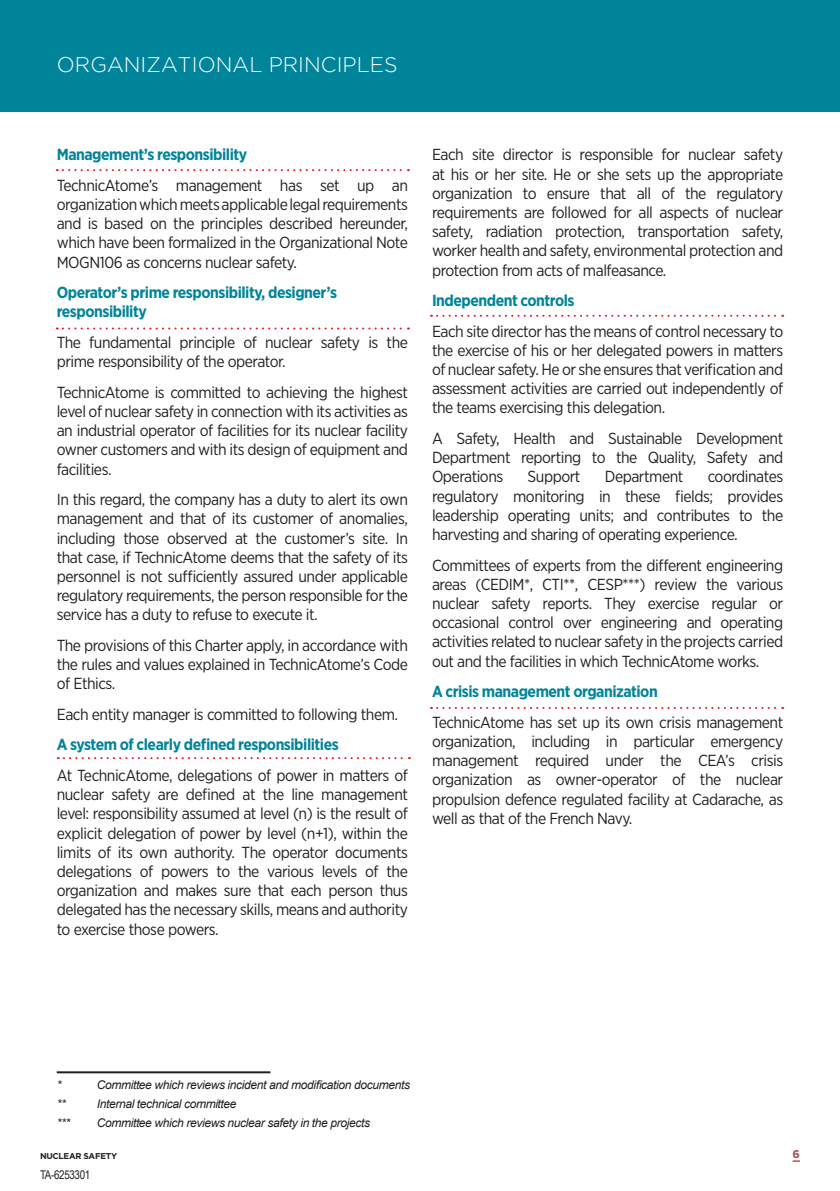
<style>
.page{position:relative;width:840px;height:1191px;background:#fff}
.page>*{position:absolute;margin:0;border:0;box-sizing:border-box;transform-origin:0 0}
.t1{font:300 21.2px "Gotham";letter-spacing:.005em;color:#fff}
.t2{font:16px/19.2px "Gotham Narrow";letter-spacing:-.03em;color:#231f20;text-align:justify}
.t3{font:700 16px/19.2px "Gotham Narrow";letter-spacing:-.03em;color:#00849a}
.t4{font:italic 12px "Arial";letter-spacing:-.03em;color:#231f20}
.t5{font:12px "Arial Narrow";letter-spacing:-.03em;color:#231f20}
.t6{font:700 11.2px "Gotham";color:#ad475d}
.t7{font:700 8.4px "Gotham";letter-spacing:-.03em;color:#231f20}
</style>
<div class="page">
<div style="left:0;top:0;width:839px;height:112px;background:#00849a"></div>
<svg style="left:57px;top:169px;width:352px;height:2px"></svg>
<svg style="left:57px;top:327px;width:352px;height:2px"></svg>
<svg style="left:58px;top:757px;width:352px;height:2px"></svg>
<svg style="left:431px;top:315px;width:351px;height:2px"></svg>
<svg style="left:431px;top:707px;width:351px;height:2px"></svg>
<hr style="left:57px;top:1071px;width:213px;height:2px;background:#231f20">
<h1 class="t1" style="left:57px;top:53px;width:342px">ORGANIZATIONAL PRINCIPLES</h1>
<p class="t3" style="left:57px;top:145px;width:192px">Management’s responsibility</p>
<p class="t2" style="left:57px;top:175px;width:352px">TechnicAtome’s management has set up an organization which meets applicable legal requirements and is based on the principles described hereunder, which have been formalized in the Organizational Note MOGN106 as concerns nuclear safety.</p>
<p class="t3" style="left:57px;top:283px;width:282px">Operator’s prime responsibility, designer’s responsibility</p>
<p class="t2" style="left:57px;top:332px;width:352px">The fundamental principle of nuclear safety is the prime responsibility of the operator.</p>
<p class="t2" style="left:57px;top:382px;width:352px">TechnicAtome is committed to achieving the highest level of nuclear safety in connection with its activities as an industrial operator of facilities for its nuclear facility owner customers and with its design of equipment and facilities.</p>
<p class="t2" style="left:57px;top:489px;width:352px">In this regard, the company has a duty to alert its own management and that of its customer of anomalies, including those observed at the customer’s site. In that case, if TechnicAtome deems that the safety of its personnel is not sufficiently assured under applicable regulatory requirements, the person responsible for the service has a duty to refuse to execute it.</p>
<p class="t2" style="left:57px;top:635px;width:352px">The provisions of this Charter apply, in accordance with the rules and values explained in TechnicAtome’s Code of Ethics.</p>
<p class="t2" style="left:57px;top:704px;width:343px">Each entity manager is committed to following them.</p>
<p class="t3" style="left:57px;top:735px;width:283px">A system of clearly defined responsibilities</p>
<p class="t2" style="left:57px;top:765px;width:352px">At TechnicAtome, delegations of power in matters of nuclear safety are defined at the line management level: responsibility assumed at level (n) is the result of explicit delegation of power by level (n+1), within the limits of its own authority. The operator documents delegations of powers to the various levels of the organization and makes sure that each person thus delegated has the necessary skills, means and authority to exercise those powers.</p>
<p class="t2" style="left:432px;top:145px;width:352px">Each site director is responsible for nuclear safety at his or her site. He or she sets up the appropriate organization to ensure that all of the regulatory requirements are followed for all aspects of nuclear safety, radiation protection, transportation safety, worker health and safety, environmental protection and protection from acts of malfeasance.</p>
<p class="t3" style="left:432px;top:291px;width:144px">Independent controls</p>
<p class="t2" style="left:432px;top:321px;width:352px">Each site director has the means of control necessary to the exercise of his or her delegated powers in matters of nuclear safety. He or she ensures that verification and assessment activities are carried out independently of the teams exercising this delegation.</p>
<p class="t2" style="left:432px;top:428px;width:352px">A Safety, Health and Sustainable Development Department reporting to the Quality, Safety and Operations</p>
<p class="t2" style="left:432px;top:467px;width:352px;text-indent:275px">coordinates regulatory monitoring in these fields; provides leadership operating units; and contributes to the harvesting and sharing of operating experience.</p>
<p class="t2" style="left:432px;top:555px;width:352px">Committees of experts from the different engineering areas (CEDIM*, CTI**, CESP***) review the various nuclear safety reports. They exercise regular or occasional control over engineering and operating activities related to nuclear safety in the projects carried out and the facilities in which TechnicAtome works.</p>
<p class="t3" style="left:432px;top:682px;width:227px">A crisis management organization</p>
<p class="t2" style="left:432px;top:712px;width:352px">TechnicAtome has set up its own crisis management organization, including in particular emergency management required under the CEA’s crisis organization as owner-operator of the nuclear propulsion defence regulated facility at Cadarache, as well as that of the French Navy.</p>
<p class="t2" style="left:527px;top:467px;width:54px">Support</p>
<p class="t2" style="left:604px;top:467px;width:80px">Department</p>
<p class="t4" style="left:57px;top:1076px;width:6px">*</p>
<p class="t4" style="left:97px;top:1076px;width:314px">Committee which reviews incident and modification documents</p>
<p class="t4" style="left:57px;top:1095px;width:10px">**</p>
<p class="t4" style="left:97px;top:1095px;width:141px">Internal technical committee</p>
<p class="t4" style="left:57px;top:1115px;width:15px">***</p>
<p class="t4" style="left:97px;top:1115px;width:275px">Committee which reviews nuclear safety in the projects</p>
<p class="t7" style="left:40px;top:1151px;width:78px">NUCLEAR SAFETY</p>
<p class="t6" style="left:792px;top:1148px;width:9px">6</p>
<p class="t5" style="left:40px;top:1166px;width:52px">TA-6253301</p>
</div>
